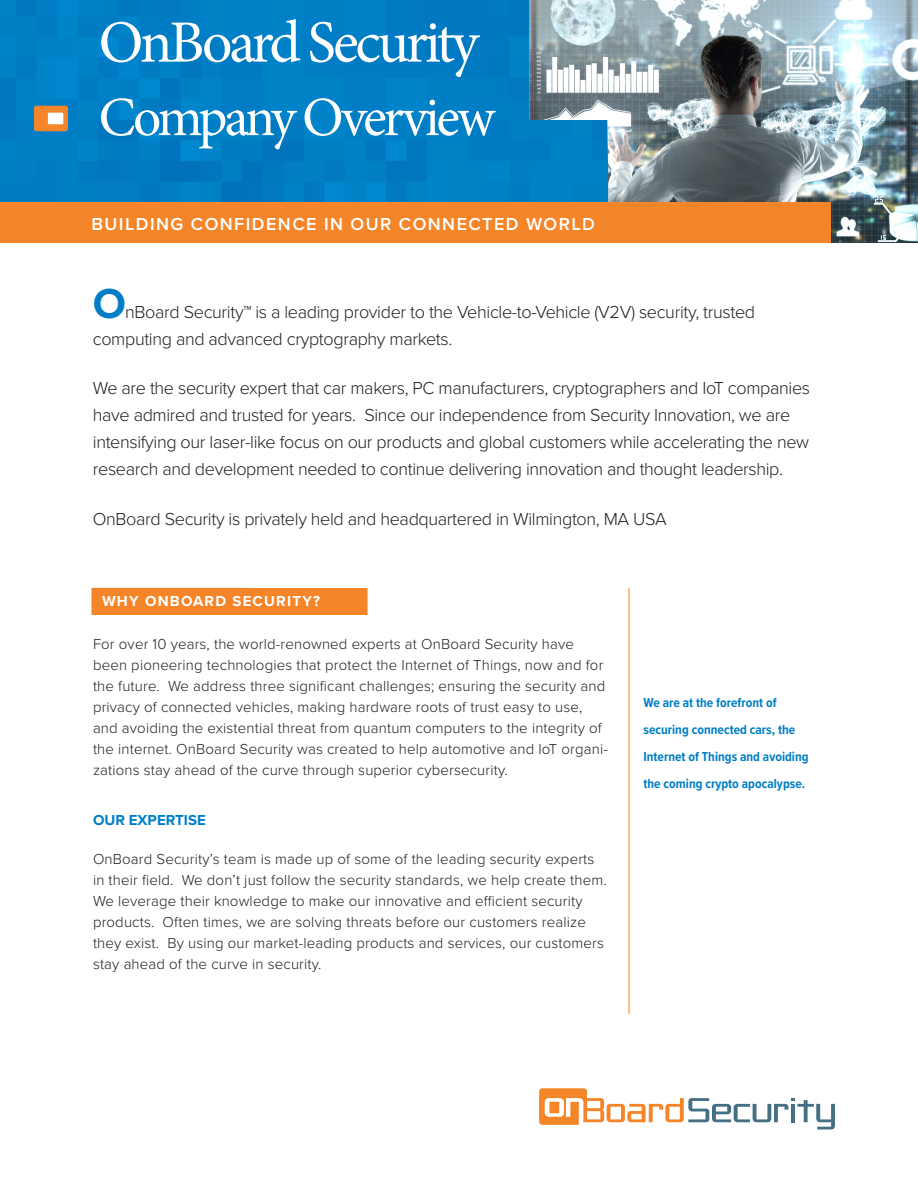
<style>
.page{position:relative;width:918px;height:1188px;background:#fff}
.page>*{position:absolute;margin:0;border:0;box-sizing:border-box;transform-origin:0 0}
.t1{font:60px "Minion Pro";letter-spacing:-.055em;color:#fff}
.t2{font:55.5px "Minion Pro";letter-spacing:-.06em;color:#fff}
.t3{font:700 43.5px "Proxima Nova";color:#007ec5}
.t4{font:300 18px/27px "Proxima Nova";letter-spacing:-.02em;color:#231f20}
.t5{font:600 18px "Proxima Nova";letter-spacing:.08em;color:#fff}
.t6{font:300 15px/21px "Proxima Nova";letter-spacing:.01em;color:#231f20}
.t7{font:700 15px "Proxima Nova";letter-spacing:.08em;color:#fff}
.t8{font:700 15px "Proxima Nova";color:#007ec5}
.t9{font:700 13.5px/27px "Proxima Nova Cond";color:#007ec5}
</style>
<div class="page">
<div style="left:92px;top:588px;width:276px;height:27px;background:#f58529"></div>
<div style="left:0;top:0;width:530px;height:202px;background:#007ec5"></div>
<img style="left:530px;top:0;width:388px;height:243px">
<div style="left:0;top:202px;width:831px;height:41px;background:#f58529"></div>
<hr style="left:629px;top:588px;width:1px;height:426px;background:#f58529">
<div style="left:34px;top:106px;width:34px;height:25px;background:#f58529;border-radius:2px"></div>
<div style="left:48px;top:113px;width:15px;height:11px;background:#fff"></div>
<svg style="left:539px;top:1088px;width:296px;height:41px"></svg>
<h1 class="t1" style="left:99px;top:2px;width:382px">OnBoard Security</h1>
<h2 class="t2" style="left:99px;top:80px;width:398px">Company Overview</h2>
<p class="t5" style="left:92px;top:210px;width:505px">BUILDING CONFIDENCE IN OUR CONNECTED WORLD</p>
<h3 class="t3" style="left:93px;top:271px;width:35px">O</h3>
<p class="t4" style="left:93px;top:297px;width:664px;text-indent:32px">nBoard Security™ is a leading provider to the Vehicle-to-Vehicle (V2V) security, trusted computing and advanced cryptography markets.</p>
<p class="t4" style="left:93px;top:374px;width:719px">We are the security expert that car makers, PC manufacturers, cryptographers and IoT companies have admired and trusted for years. Since our independence from Security Innovation, we are intensifying our laser-like focus on our products and global customers while accelerating the new research and development needed to continue delivering innovation and thought leadership.</p>
<p class="t4" style="left:93px;top:504px;width:575px">OnBoard Security is privately held and headquartered in Wilmington, MA USA</p>
<p class="t7" style="left:102px;top:590px;width:220px">WHY ONBOARD SECURITY?</p>
<p class="t6" style="left:93px;top:633px;width:516px">For over 10 years, the world-renowned experts at OnBoard Security have been pioneering technologies that protect the Internet of Things, now and for the future. We address three significant challenges; ensuring the security and privacy of connected vehicles, making hardware roots of trust easy to use, and avoiding the existential threat from quantum computers to the integrity of the internet. OnBoard Security was created to help automotive and IoT organi&shy;zations stay ahead of the curve through superior cybersecurity.</p>
<p class="t8" style="left:93px;top:809px;width:114px">OUR EXPERTISE</p>
<p class="t6" style="left:93px;top:848px;width:515px">OnBoard Security’s team is made up of some of the leading security experts in their field. We don’t just follow the security standards, we help create them.<br>We leverage their knowledge to make our innovative and efficient security products. Often times, we are solving threats before our customers realize they exist. By using our market-leading products and services, our customers stay ahead of the curve in security.</p>
<p class="t9" style="left:643px;top:688px;width:167px">We are at the forefront of securing connected cars, the<br>Internet of Things and avoiding the coming crypto apocalypse.</p>
</div>
